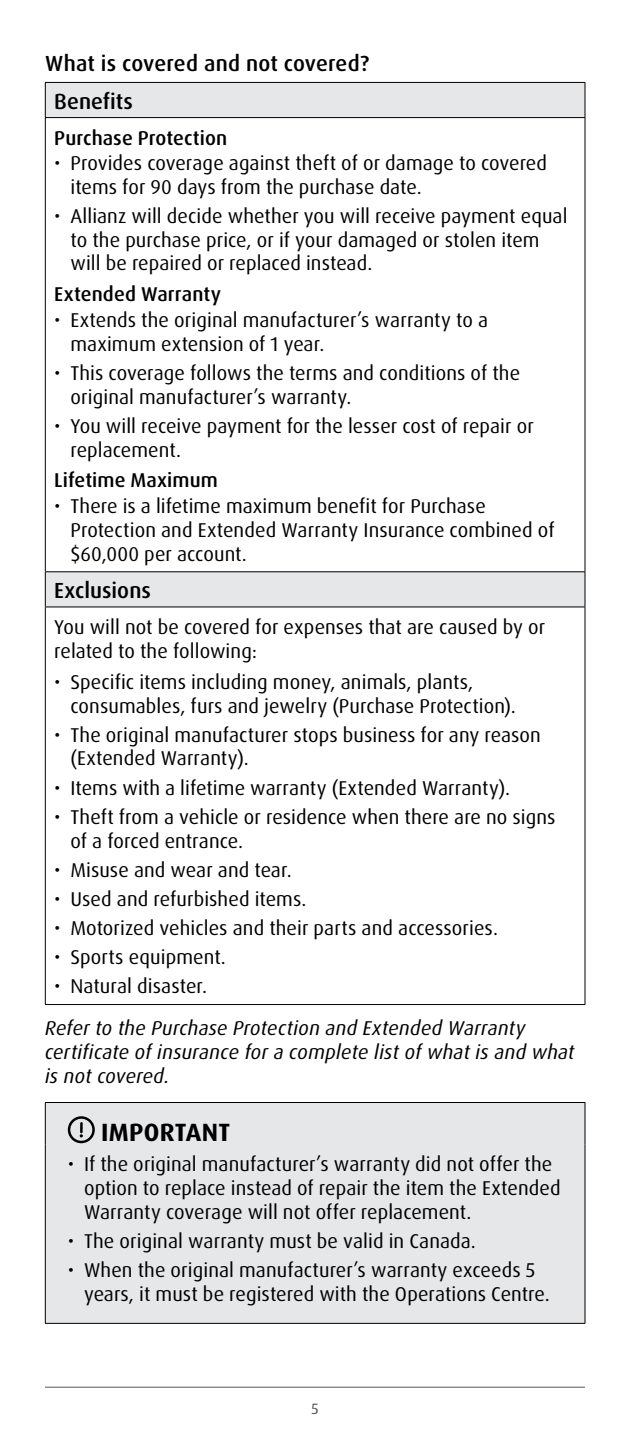
<style>
.page{position:relative;width:630px;height:1440px;background:#fff}
.page>*{position:absolute;margin:0;border:0;box-sizing:border-box;transform-origin:0 0}
.IMPORTANT_Informatio{font:700 25px "Dax Pro";letter-spacing:.01em;color:#000}
.Subheads_medium_H4{font:500 22px "Dax Pro";letter-spacing:.005em;color:#000}
.Table_header_row_P{font:500 22px "Dax Pro";color:#000}
.Body_-_regular_P{font:20px/23.8px "Dax Pro";letter-spacing:.005em;color:#000}
.t1{font:italic 20px/23.8px "Dax Pro";letter-spacing:.01em;color:#000}
.Body_-_regular_P-2{font:500 20px "Dax Pro";letter-spacing:.005em;color:#000}
.t2{font:15px "Dax Pro";color:#4d4d4f}
</style>
<div class="page">
<hr style="left:45px;top:1387px;width:540px;height:1px;background:#58595b">
<svg style="left:46px;top:83px;width:539px;height:524px"></svg>
<hr style="left:45px;top:83px;width:1px;height:34px;background:#000">
<hr style="left:585px;top:83px;width:1px;height:34px;background:#000">
<hr style="left:45px;top:117px;width:540px;height:1px;background:#000">
<hr style="left:45px;top:118px;width:1px;height:453px;background:#000">
<hr style="left:585px;top:118px;width:1px;height:453px;background:#000">
<hr style="left:45px;top:571px;width:540px;height:1px;background:#000">
<hr style="left:45px;top:572px;width:1px;height:35px;background:#000">
<hr style="left:585px;top:572px;width:1px;height:35px;background:#000">
<hr style="left:45px;top:607px;width:540px;height:1px;background:#000">
<hr style="left:45px;top:607px;width:1px;height:397px;background:#000">
<hr style="left:585px;top:607px;width:1px;height:397px;background:#000">
<hr style="left:45px;top:1004px;width:540px;height:1px;background:#000">
<hr style="left:45px;top:82px;width:540px;height:1px;background:#000">
<div style="left:46px;top:1103px;width:539px;height:220px;background:#e6e7e8"></div>
<hr style="left:45px;top:1102px;width:540px;height:1px;background:#000">
<hr style="left:45px;top:1103px;width:1px;height:41px;background:#000">
<hr style="left:585px;top:1103px;width:1px;height:41px;background:#000">
<hr style="left:45px;top:1144px;width:1px;height:179px;background:#000">
<hr style="left:585px;top:1144px;width:1px;height:179px;background:#000">
<hr style="left:45px;top:1323px;width:540px;height:1px;background:#000">
<div style="left:68px;top:1116px;width:27px;height:27px;border:2px solid #000;border-radius:50%"></div>
<svg style="left:80px;top:1123px;width:3px;height:14px"></svg>
<h4 class="Subheads_medium_H4" style="left:45px;top:49px;width:325px">What is covered and not covered?</h4>
<p class="Table_header_row_P" style="left:54px;top:87px;width:80px">Benefits</p>
<p class="Body_-_regular_P-2" style="left:54px;top:125px;width:174px">Purchase Protection</p>
<p class="Body_-_regular_P" style="left:71px;top:151px;width:478px;text-indent:-16px">• Provides coverage against theft of or damage to covered items for 90 days from the purchase date.</p>
<p class="Body_-_regular_P" style="left:71px;top:204px;width:499px;text-indent:-16px">• Allianz will decide whether you will receive payment equal to the purchase price, or if your damaged or stolen item will be repaired or replaced instead.</p>
<p class="Body_-_regular_P-2" style="left:54px;top:282px;width:168px">Extended Warranty</p>
<p class="Body_-_regular_P" style="left:71px;top:308px;width:419px;text-indent:-16px">• Extends the original manufacturer’s warranty to a maximum extension of 1 year.</p>
<p class="Body_-_regular_P" style="left:71px;top:361px;width:451px;text-indent:-16px">• This coverage follows the terms and conditions of the original manufacturer’s warranty.</p>
<p class="Body_-_regular_P" style="left:71px;top:414px;width:465px;text-indent:-16px">• You will receive payment for the lesser cost of repair or replacement.</p>
<p class="Body_-_regular_P-2" style="left:54px;top:468px;width:165px">Lifetime Maximum</p>
<p class="Body_-_regular_P" style="left:71px;top:494px;width:486px;text-indent:-16px">• There is a lifetime maximum benefit for Purchase<br>Protection and Extended Warranty Insurance combined of $60,000 per account.</p>
<p class="Table_header_row_P" style="left:54px;top:576px;width:98px">Exclusions</p>
<p class="Body_-_regular_P" style="left:54px;top:615px;width:492px">You will not be covered for expenses that are caused by or related to the following:</p>
<p class="Body_-_regular_P" style="left:71px;top:670px;width:444px;text-indent:-16px">• Specific items including money, animals, plants, consumables, furs and jewelry (Purchase Protection).</p>
<p class="Body_-_regular_P" style="left:71px;top:723px;width:472px;text-indent:-16px">• The original manufacturer stops business for any reason (Extended Warranty).</p>
<p class="Body_-_regular_P" style="left:54px;top:776px;width:454px">• Items with a lifetime warranty (Extended Warranty).</p>
<p class="Body_-_regular_P" style="left:71px;top:805px;width:487px;text-indent:-16px">• Theft from a vehicle or residence when there are no signs of a forced entrance.</p>
<p class="Body_-_regular_P" style="left:54px;top:858px;width:236px">• Misuse and wear and tear.</p>
<p class="Body_-_regular_P" style="left:54px;top:887px;width:251px">• Used and refurbished items.</p>
<p class="Body_-_regular_P" style="left:54px;top:916px;width:443px">• Motorized vehicles and their parts and accessories.</p>
<p class="Body_-_regular_P" style="left:54px;top:945px;width:170px">• Sports equipment.</p>
<p class="Body_-_regular_P" style="left:54px;top:975px;width:152px">• Natural disaster.</p>
<p class="t1" style="left:45px;top:1017px;width:531px">Refer to the Purchase Protection and Extended Warranty certificate of insurance for a complete list of what is and what is not covered.</p>
<h4 class="IMPORTANT_Informatio" style="left:101px;top:1116px;width:131px">IMPORTANT</h4>
<p class="Body_-_regular_P" style="left:84px;top:1153px;width:478px;text-indent:-16px">• If the original manufacturer’s warranty did not offer the option to replace instead of repair the item the Extended<br>Warranty coverage will not offer replacement.</p>
<p class="Body_-_regular_P" style="left:68px;top:1229px;width:407px">• The original warranty must be valid in Canada.</p>
<p class="Body_-_regular_P" style="left:84px;top:1258px;width:465px;text-indent:-16px">• When the original manufacturer’s warranty exceeds 5 years, it must be registered with the Operations Centre.</p>
<p class="t2" style="left:311px;top:1399px;width:9px">5</p>
</div>
